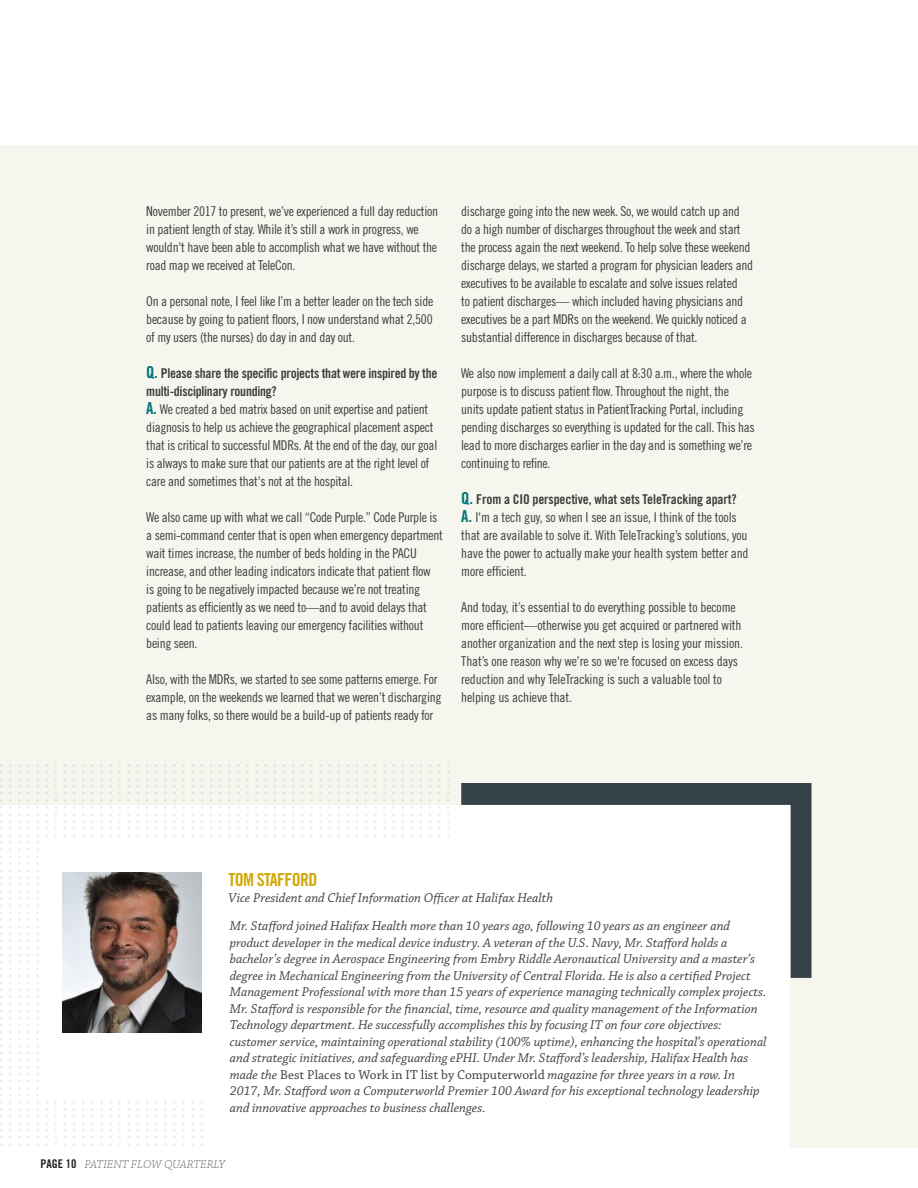
<style>
.page{position:relative;width:918px;height:1188px;background:#fff}
.page>*{position:absolute;margin:0;border:0;box-sizing:border-box;transform-origin:0 0}
.t1{font:18px "Trade Gothic LT Std Bd Cn 20";letter-spacing:-.04em;color:#d2a808}
.t2{font:13.5px/18px "Trade Gothic LT Std Cn 18";letter-spacing:-.02em;color:#3e3e3f}
.t3{font:italic 13.5px/16.5px "Chaparral Pro";color:#3e3e3f}
.t4{font:13.5px/18px "Trade Gothic LT Std Bd Cn 20";letter-spacing:-.02em;color:#3e3e3f}
.t5{font:italic 300 12px "Chaparral Pro";color:#6c6d70}
.s1{font-size:16.5px;color:#007475}
.s2{font-family:"Trade Gothic LT Std Bd Cn 20";font-size:16.5px;color:#007475}
.s3{font-style:normal}
.s4{font-family:"Trade Gothic LT Std Bd Cn 20";font-weight:400;font-style:normal;color:#231f20}
</style>
<div class="page">
<div style="left:0;top:145px;width:918px;height:1003px;background:#f6f5ee"></div>
<div style="left:0;top:806px;width:790px;height:344px;background:#fff"></div>
<svg style="left:447px;top:764px;width:3px;height:73px"></svg>
<svg style="left:438px;top:764px;width:2px;height:73px"></svg>
<svg style="left:429px;top:764px;width:2px;height:73px"></svg>
<svg style="left:420px;top:764px;width:2px;height:73px"></svg>
<svg style="left:410px;top:764px;width:3px;height:73px"></svg>
<svg style="left:401px;top:764px;width:3px;height:73px"></svg>
<svg style="left:392px;top:764px;width:3px;height:73px"></svg>
<svg style="left:383px;top:764px;width:3px;height:73px"></svg>
<svg style="left:374px;top:764px;width:3px;height:73px"></svg>
<svg style="left:365px;top:764px;width:2px;height:73px"></svg>
<svg style="left:356px;top:764px;width:2px;height:73px"></svg>
<svg style="left:347px;top:764px;width:2px;height:73px"></svg>
<svg style="left:337px;top:764px;width:3px;height:73px"></svg>
<svg style="left:328px;top:764px;width:3px;height:73px"></svg>
<svg style="left:319px;top:764px;width:3px;height:73px"></svg>
<svg style="left:310px;top:764px;width:3px;height:73px"></svg>
<svg style="left:301px;top:764px;width:3px;height:73px"></svg>
<svg style="left:292px;top:764px;width:2px;height:73px"></svg>
<svg style="left:283px;top:764px;width:2px;height:73px"></svg>
<svg style="left:274px;top:764px;width:2px;height:73px"></svg>
<svg style="left:264px;top:764px;width:3px;height:73px"></svg>
<svg style="left:255px;top:764px;width:3px;height:73px"></svg>
<svg style="left:246px;top:764px;width:3px;height:73px"></svg>
<svg style="left:237px;top:764px;width:3px;height:73px"></svg>
<svg style="left:228px;top:764px;width:3px;height:73px"></svg>
<svg style="left:219px;top:764px;width:2px;height:73px"></svg>
<svg style="left:210px;top:764px;width:2px;height:73px"></svg>
<svg style="left:201px;top:764px;width:2px;height:382px"></svg>
<svg style="left:191px;top:764px;width:3px;height:382px"></svg>
<svg style="left:182px;top:764px;width:3px;height:382px"></svg>
<svg style="left:173px;top:764px;width:3px;height:382px"></svg>
<svg style="left:164px;top:764px;width:3px;height:382px"></svg>
<svg style="left:155px;top:764px;width:3px;height:382px"></svg>
<svg style="left:146px;top:764px;width:2px;height:382px"></svg>
<svg style="left:137px;top:764px;width:2px;height:382px"></svg>
<svg style="left:128px;top:764px;width:2px;height:382px"></svg>
<svg style="left:118px;top:764px;width:3px;height:382px"></svg>
<svg style="left:109px;top:764px;width:3px;height:382px"></svg>
<svg style="left:100px;top:764px;width:3px;height:382px"></svg>
<svg style="left:91px;top:764px;width:3px;height:382px"></svg>
<svg style="left:82px;top:764px;width:3px;height:382px"></svg>
<svg style="left:73px;top:764px;width:2px;height:382px"></svg>
<svg style="left:64px;top:764px;width:2px;height:382px"></svg>
<svg style="left:55px;top:764px;width:2px;height:382px"></svg>
<svg style="left:45px;top:764px;width:3px;height:382px"></svg>
<svg style="left:36px;top:764px;width:3px;height:382px"></svg>
<svg style="left:27px;top:764px;width:3px;height:382px"></svg>
<svg style="left:18px;top:764px;width:3px;height:382px"></svg>
<svg style="left:9px;top:764px;width:3px;height:382px"></svg>
<svg style="left:0;top:764px;width:2px;height:382px"></svg>
<div style="left:41px;top:840px;width:749px;height:257px;background:#fff"></div>
<svg style="left:461px;top:783px;width:351px;height:195px"></svg>
<img style="left:63px;top:873px;width:139px;height:159px">
<div style="left:230px;top:920px;width:538px;height:266px;background:#fff"></div>
<p class="t2" style="left:146px;top:202px;width:293px">November 2017 to present, we’ve experienced a full day reduction in patient length of stay. While it’s still a work in progress, we wouldn't have been able to accomplish what we have without the road map we received at TeleCon.</p>
<p class="t2" style="left:146px;top:292px;width:289px;text-align:justify">On a personal note, I feel like I’m a better leader on the tech side because by going to patient floors, I now understand what 2,500 of my users (the nurses) do day in and day out.</p>
<p class="t4" style="left:146px;top:364px;width:293px"><span class="s1">Q.</span> Please share the specific projects that were inspired by the multi-disciplinary rounding?</p>
<p class="t2" style="left:146px;top:400px;width:293px"><span class="s2">A.</span> We created a bed matrix based on unit expertise and patient diagnosis to help us achieve the geographical placement aspect that is critical to successful MDRs. At the end of the day, our goal is always to make sure that our patients are at the right level of care and sometimes that's not at the hospital.</p>
<p class="t2" style="left:146px;top:508px;width:298px">We also came up with what we call “Code Purple.” Code Purple is a semi-command center that is open when emergency department wait times increase, the number of beds holding in the PACU increase, and other leading indicators indicate that patient flow<br>is going to be negatively impacted because we’re not treating patients as efficiently as we need to—and to avoid delays that could lead to patients leaving our emergency facilities without being seen.</p>
<p class="t2" style="left:146px;top:670px;width:297px">Also, with the MDRs, we started to see some patterns emerge. For example, on the weekends we learned that we weren’t discharging as many folks, so there would be a build-up of patients ready for</p>
<p class="t2" style="left:461px;top:202px;width:293px">discharge going into the new week. So, we would catch up and do a high number of discharges throughout the week and start the process again the next weekend. To help solve these weekend discharge delays, we started a program for physician leaders and executives to be available to escalate and solve issues related<br>to patient discharges— which included having physicians and executives be a part MDRs on the weekend. We quickly noticed a substantial difference in discharges because of that.</p>
<p class="t2" style="left:461px;top:364px;width:295px">We also now implement a daily call at 8:30 a.m., where the whole purpose is to discuss patient flow. Throughout the night, the units update patient status in PatientTracking Portal, including pending discharges so everything is updated for the call. This has lead to more discharges earlier in the day and is something we’re continuing to refine.</p>
<p class="t4" style="left:461px;top:490px;width:277px"><span class="s1">Q.</span> From a CIO perspective, what sets TeleTracking apart?</p>
<p class="t2" style="left:461px;top:508px;width:289px"><span class="s2">A.</span> I'm a tech guy, so when I see an issue, I think of the tools that are available to solve it. With TeleTracking’s solutions, you have the power to actually make your health system better and more efficient.</p>
<p class="t2" style="left:461px;top:598px;width:283px">And today, it’s essential to do everything possible to become more efficient—otherwise you get acquired or partnered with another organization and the next step is losing your mission.<br>That’s one reason why we’re so we're focused on excess days reduction and why TeleTracking is such a valuable tool to helping us achieve that.</p>
<h1 class="t1" style="left:229px;top:868px;width:90px">TOM STAFFORD</h1>
<p class="t3" style="left:229px;top:884px;width:503px;line-height:28px">Vice President and Chief Information Officer at Halifax Health<br>Mr. Stafford joined Halifax Health more than 10 years ago, following 10 years as an engineer and</p>
<p class="t3" style="left:230px;top:935px;width:538px">product developer in the medical device industry. A veteran of the U.S. Navy, Mr. Stafford holds a bachelor’s degree in Aerospace Engineering from Embry Riddle Aeronautical University and a master’s degree in Mechanical Engineering from the University of Central Florida. He is also a certified Project Management Professional with more than 15 years of experience managing technically complex projects.<br>Mr. Stafford is responsible for the financial, time, resource and quality management of the Information Technology department. He successfully accomplishes this by focusing IT on four core objectives: customer service, maintaining operational stability (100% uptime), enhancing the hospital’s operational and strategic initiatives, and safeguarding ePHI. Under Mr. Stafford’s leadership, Halifax Health has made the <span class="s3">Best Places to Work in IT list by Computerworld</span> magazine for three years in a row. In 2017, Mr. Stafford won a Computerworld Premier 100 Award for his exceptional technology leadership and innovative approaches to business challenges.</p>
<p class="t5" style="left:40px;top:1157px;width:186px"><span class="s4">PAGE 10</span> PATIENT FLOW QUARTERLY</p>
</div>
